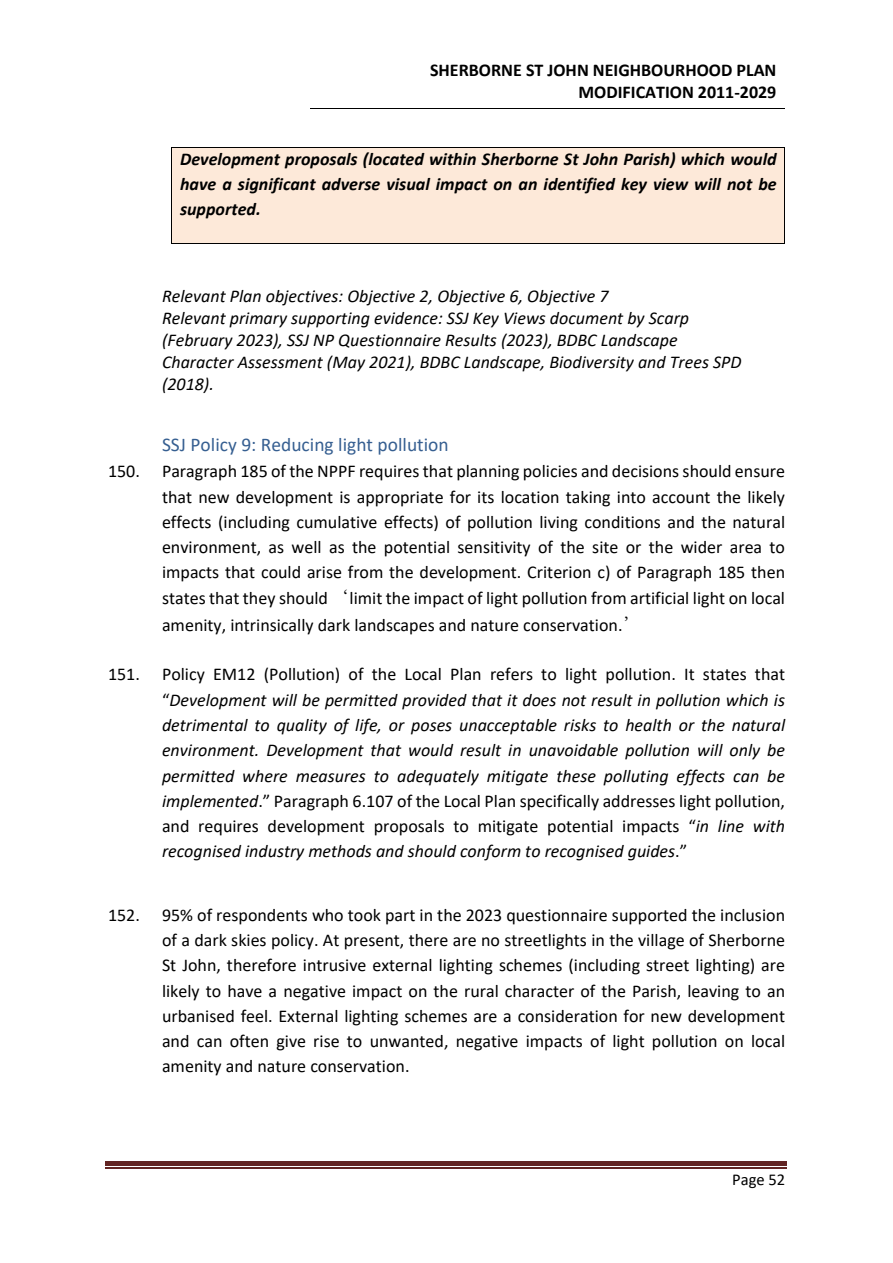
<style>
.page{position:relative;width:893px;height:1263px;background:#fff}
.page>*{position:absolute;margin:0;border:0;box-sizing:border-box;transform-origin:0 0}
.t1{font:19.5px "Calibri";color:#365f91}
.t2{font:18px/25.8px "Calibri";color:#000;text-align:justify}
.t3{font:italic 18px/25.2px "Calibri";color:#000}
.t4{font:italic 700 18px/25.2px "Calibri";color:#000;text-align:justify}
.t5{font:700 18px/21.9px "Calibri";color:#000;text-align:right}
.t6{font:16.5px "Calibri";color:#000}
.s1{font-family:"MS Mincho"}
.s2{font-style:normal}
</style>
<div class="page">
<hr style="left:310px;top:108px;width:475px;height:1px;background:#000">
<hr style="left:106px;top:1162px;width:681px;height:4px;background:#622423">
<hr style="left:106px;top:1167px;width:681px;height:1px;background:#622423">
<div style="left:172px;top:148px;width:612px;height:95px;background:#fde9d9"></div>
<hr style="left:172px;top:147px;width:612px;height:1px;background:#000">
<hr style="left:171px;top:148px;width:1px;height:95px;background:#000">
<hr style="left:172px;top:243px;width:612px;height:1px;background:#000">
<hr style="left:784px;top:148px;width:1px;height:95px;background:#000">
<p class="t5" style="left:430px;top:59px;width:348px">SHERBORNE ST JOHN NEIGHBOURHOOD PLAN<br>MODIFICATION 2011-2029</p>
<p class="t4" style="left:180px;top:146px;width:598px">Development proposals (located within Sherborne St John Parish) which would have a significant adverse visual impact on an identified key view will not be supported.</p>
<p class="t3" style="left:162px;top:285px;width:581px;line-height:21.9px">Relevant Plan objectives: Objective 2, Objective 6, Objective 7<br>Relevant primary supporting evidence: SSJ Key Views document by Scarp (February 2023), SSJ NP Questionnaire Results (2023), BDBC Landscape Character Assessment (May 2021), BDBC Landscape, Biodiversity and Trees SPD (2018).</p>
<p class="t1" style="left:162px;top:433px;width:288px">SSJ Policy 9: Reducing light pollution</p>
<p class="t2" style="left:162px;top:458px;width:624px;text-indent:-54px">150. Paragraph 185 of the NPPF requires that planning policies and decisions should ensure that new development is appropriate for its location taking into account the likely effects (including cumulative effects) of pollution living conditions and the natural environment, as well as the potential sensitivity of the site or the wider area to impacts that could arise from the development. Criterion c) of Paragraph 185 then states that they should <span class="s1">‘</span>limit the impact of light pollution from artificial light on local amenity, intrinsically dark landscapes and nature conservation.<span class="s1">’</span></p>
<p class="t3" style="left:162px;top:662px;width:624px;text-align:justify;text-indent:-54px"><span class="s2">151. Policy EM12 (Pollution) of the Local Plan refers to light pollution. It states that “</span>Development will be permitted provided that it does not result in pollution which is detrimental to quality of life, or poses unacceptable risks to health or the natural environment. Development that would result in unavoidable pollution will only be permitted where measures to adequately mitigate these polluting effects can be implemented<span class="s2">.” Paragraph 6.107 of the Local Plan specifically addresses light pollution, and requires development proposals to mitigate potential impacts “</span>in line with recognised industry methods and should conform to recognised guides<span class="s2">.”</span></p>
<p class="t2" style="left:162px;top:902px;width:624px;line-height:25.2px;text-indent:-54px">152. 95% of respondents who took part in the 2023 questionnaire supported the inclusion of a dark skies policy. At present, there are no streetlights in the village of Sherborne St John, therefore intrusive external lighting schemes (including street lighting) are likely to have a negative impact on the rural character of the Parish, leaving to an urbanised feel. External lighting schemes are a consideration for new development and can often give rise to unwanted, negative impacts of light pollution on local amenity and nature conservation.</p>
<p class="t6" style="left:732px;top:1169px;width:54px">Page 52</p>
</div>
